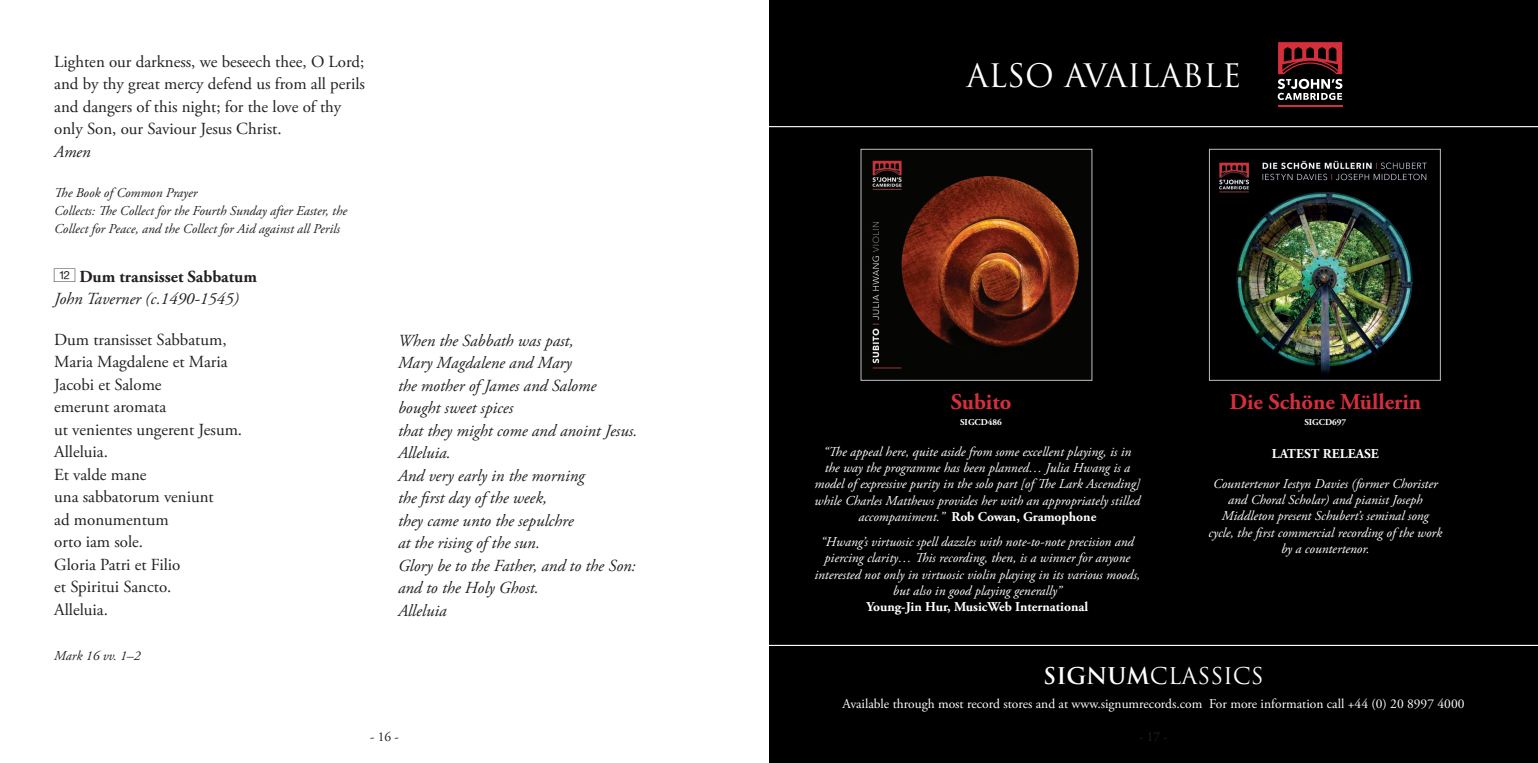
<style>
.page{position:relative;width:1538px;height:763px;background:#fff}
.page>*{position:absolute;margin:0;border:0;box-sizing:border-box;transform-origin:0 0}
.t1{font:31.5px "Trajan";color:#fff}
.t2{font:700 22.5px "Adobe Garamond Pro";color:#d52f3c}
.t3{font:22.5px "Trajan";color:#fff}
.t4{font:16.88px/22.5px "Adobe Garamond Pro";color:#231f20}
.t5{font:italic 16.88px/22.5px "Adobe Garamond Pro";color:#231f20}
.t6{font:italic 13.5px/16.2px "Adobe Garamond Pro";color:#fff;text-align:center}
.t7{font:italic 13.5px/18px "Adobe Garamond Pro";color:#231f20}
.t8{font:13.5px "Adobe Garamond Pro";color:#fff}
.t9{font:700 13.5px "Adobe Garamond Pro";color:#fff}
.t10{font:13.5px "Adobe Garamond Pro";color:#231f20}
.t11{font:700 9px "Adobe Garamond Pro";color:#fff}
.s1{font-family:"Hell";font-style:normal}
.s2{font-weight:700;font-style:normal}
.s3{font-weight:700}
</style>
<div class="page">
<div style="left:769px;top:0;width:768px;height:762px;background:#000"></div>
<img style="left:872px;top:160px;width:207px;height:209px">
<img style="left:1219px;top:160px;width:208px;height:214px">
<div style="left:1208px;top:149px;width:232px;height:231px;border:1px solid #bcbdc0"></div>
<hr style="left:1277px;top:105px;width:64px;height:1px;background:#d52f3c">
<svg style="left:1277px;top:42px;width:65px;height:58px"></svg>
<hr style="left:769px;top:126px;width:768px;height:1px;background:#fff">
<hr style="left:769px;top:644px;width:768px;height:1px;background:#fff">
<p class="t4" style="left:54px;top:50px;width:312px">Lighten our darkness, we beseech thee, O Lord; and by thy great mercy defend us from all perils and dangers of this night; for the love of thy only Son, our Saviour Jesus Christ.</p>
<p class="t5" style="left:54px;top:140px;width:38px">Amen</p>
<p class="t7" style="left:54px;top:184px;width:294px">The Book of Common Prayer<br>Collects: The Collect for the Fourth Sunday after Easter, the<br>Collect for Peace, and the Collect for Aid against all Perils</p>
<p class="t5" style="left:54px;top:265px;width:204px"><span class="s1">w</span> <span class="s2">Dum transisset Sabbatum<br></span>John Taverner (c.1490-1545)</p>
<p class="t4" style="left:54px;top:328px;width:189px">Dum transisset Sabbatum,<br>Maria Magdalene et Maria<br>Jacobi et Salome<br>emerunt aromata<br>ut venientes ungerent Jesum.<br>Alleluia.<br>Et valde mane<br>una sabbatorum veniunt<br>ad monumentum<br>orto iam sole.<br>Gloria Patri et Filio<br>et Spiritui Sancto.<br>Alleluia.</p>
<p class="t7" style="left:54px;top:646px;width:88px">Mark 16 vv. 1–2</p>
<p class="t5" style="left:398px;top:329px;width:241px">When the Sabbath was past,<br>Mary Magdalene and Mary<br>the mother of James and Salome bought sweet spices<br>that they might come and anoint Jesus.<br>Alleluia.<br>And very early in the morning<br>the first day of the week,<br>they came unto the sepulchre<br>at the rising of the sun.<br>Glory be to the Father, and to the Son: and to the Holy Ghost.<br>Alleluia</p>
<p class="t10" style="left:370px;top:728px;width:30px">- 16 -</p>
<h1 class="t1" style="left:966px;top:56px;width:276px">ALSO AVAILABLE</h1>
<h2 class="t2" style="left:950px;top:388px;width:62px">Subito</h2>
<p class="t11" style="left:960px;top:417px;width:43px">SIGCD486</p>
<p class="t6" style="left:814px;top:443px;width:327px">“The appeal here, quite aside from some excellent playing, is in the way the programme has been planned… Julia Hwang is a model of expressive purity in the solo part [of The Lark Ascending] while Charles Matthews provides her with an appropriately stilled accompaniment.” <span class="s2">Rob Cowan, Gramophone</span></p>
<p class="t6" style="left:814px;top:533px;width:327px">“Hwang’s virtuosic spell dazzles with note-to-note precision and piercing clarity… This recording, then, is a winner for anyone interested not only in virtuosic violin playing in its various moods, but also in good playing generally”</p>
<p class="t9" style="left:866px;top:598px;width:223px">Young-Jin Hur, MusicWeb International</p>
<h2 class="t2" style="left:1229px;top:388px;width:193px">Die Schöne Müllerin</h2>
<p class="t11" style="left:1304px;top:417px;width:43px">SIGCD697</p>
<p class="t9" style="left:1271px;top:446px;width:109px">LATEST RELEASE</p>
<p class="t6" style="left:1208px;top:475px;width:235px">Countertenor Iestyn Davies (former Chorister and Choral Scholar) and pianist Joseph Middleton present Schubert’s seminal song cycle, the first commercial recording of the work by a countertenor.</p>
<h2 class="t3" style="left:1043px;top:662px;width:222px"><span class="s3">SIGNUM</span>CLASSICS</h2>
<p class="t8" style="left:842px;top:695px;width:623px">Available through most record stores and at www.signumrecords.com For more information call +44 (0) 20 8997 4000</p>
</div>
